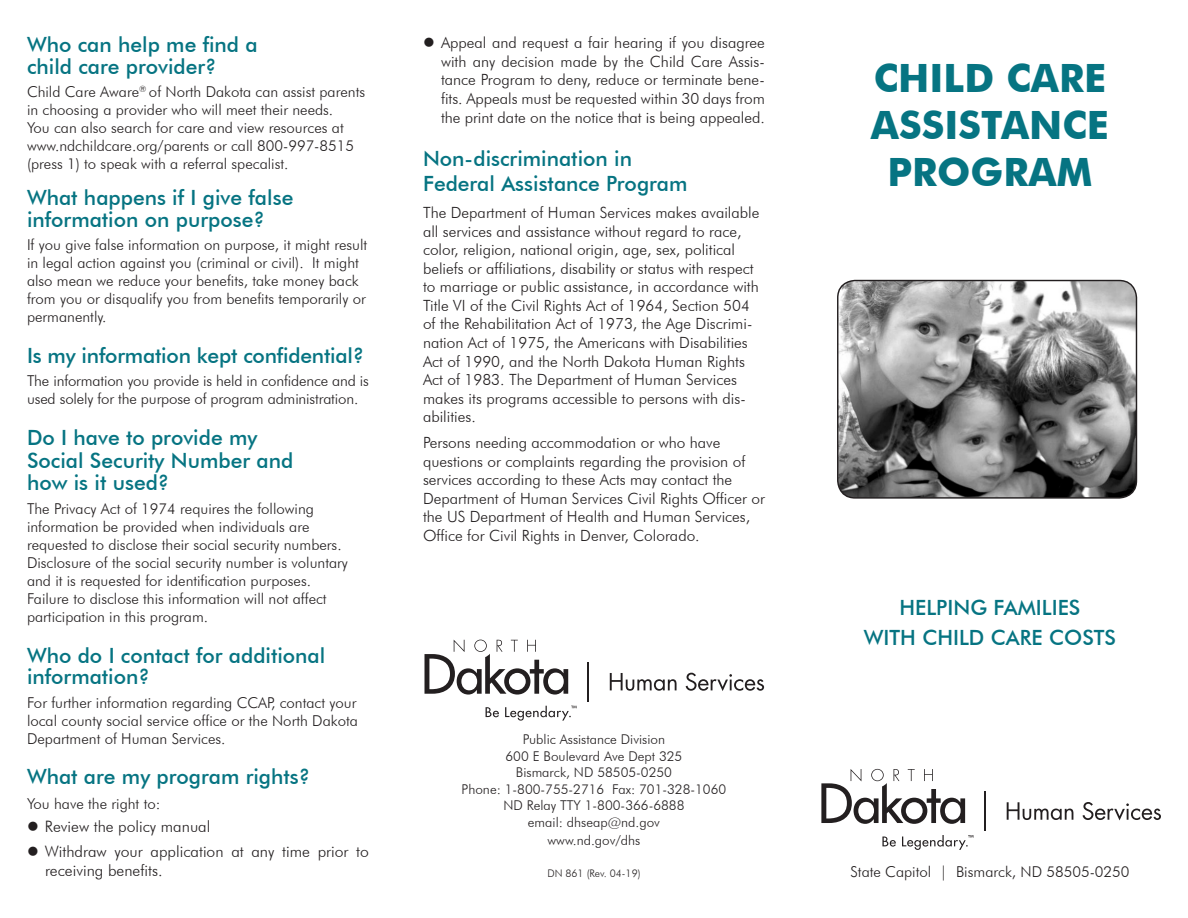
<style>
.page{position:relative;width:1188px;height:918px;background:#fff}
.page>*{position:absolute;margin:0;border:0;box-sizing:border-box;transform-origin:0 0}
.t1{font:700 39px "Futura BT";color:#067482}
.t2{font:500 21px/21.8px "Futura BT";color:#067482}
.Indents_Bullets{font:300 15.75px/18.9px "Futura BT";color:#231f20}
.text{font:300 15.45px/18.6px "Futura BT";color:#231f20}
.Indents_Bullets-2{font:300 15.45px/18.6px "Futura BT";color:#231f20;text-align:justify}
.text-2{font:300 15px/18px "Futura BT";color:#231f20}
.text-3{font:300 13.5px "Futura BT";color:#231f20}
.text-4{font:300 10.5px "Futura BT";color:#231f20}
</style>
<div class="page">
<img style="left:838px;top:281px;width:298px;height:216px">
<div style="left:837px;top:280px;width:300px;height:219px;border:1px solid #231f20;border-radius:17px"></div>
<hr style="left:588px;top:662px;width:1px;height:39px;background:#231f20">
<svg style="left:610px;top:673px;width:67px;height:18px"></svg>
<svg style="left:686px;top:673px;width:78px;height:18px"></svg>
<svg style="left:425px;top:640px;width:143px;height:55px"></svg>
<svg style="left:486px;top:707px;width:13px;height:10px"></svg>
<svg style="left:505px;top:706px;width:72px;height:15px"></svg>
<hr style="left:984px;top:792px;width:2px;height:39px;background:#231f20">
<svg style="left:1007px;top:802px;width:66px;height:18px"></svg>
<svg style="left:1083px;top:802px;width:78px;height:18px"></svg>
<svg style="left:821px;top:769px;width:144px;height:55px"></svg>
<svg style="left:882px;top:837px;width:14px;height:10px"></svg>
<svg style="left:902px;top:835px;width:72px;height:15px"></svg>
<p class="t2" style="left:27px;top:33px;width:232px">Who can help me find a child care provider?</p>
<p class="text-2" style="left:27px;top:83px;width:340px">Child Care Aware<sup>®</sup> of North Dakota can assist parents in choosing a provider who will meet their needs.<br>You can also search for care and view resources at www.ndchildcare.org/parents or call 800-997-8515 (press 1) to speak with a referral specalist.</p>
<p class="t2" style="left:27px;top:186px;width:268px">What happens if I give false information on purpose?</p>
<p class="text-2" style="left:27px;top:236px;width:342px">If you give false information on purpose, it might result in legal action against you (criminal or civil). It might also mean we reduce your benefits, take money back from you or disqualify you from benefits temporarily or permanently.</p>
<p class="t2" style="left:27px;top:344px;width:339px">Is my information kept confidential?</p>
<p class="text-2" style="left:27px;top:372px;width:343px">The information you provide is held in confidence and is used solely for the purpose of program administration.</p>
<p class="t2" style="left:27px;top:427px;width:268px;line-height:22.5px">Do I have to provide my<br>Social Security Number and how is it used?</p>
<p class="text-2" style="left:27px;top:499px;width:323px">The Privacy Act of 1974 requires the following information be provided when individuals are requested to disclose their social security numbers.<br>Disclosure of the social security number is voluntary and it is requested for identification purposes.<br>Failure to disclose this information will not affect participation in this program.</p>
<p class="t2" style="left:27px;top:644px;width:300px">Who do I contact for additional information?</p>
<p class="text-2" style="left:27px;top:693px;width:332px;text-align:justify">For further information regarding CCAP, contact your local county social service office or the North Dakota Department of Human Services.</p>
<p class="t2" style="left:27px;top:766px;width:285px">What are my program rights?</p>
<p class="text-2" style="left:27px;top:795px;width:135px">You have the right to:</p>
<p class="Indents_Bullets" style="left:27px;top:817px;width:185px">● Review the policy manual</p>
<p class="Indents_Bullets" style="left:45px;top:841px;width:325px;text-indent:-18px">● Withdraw your application at any time prior to receiving benefits.</p>
<p class="Indents_Bullets-2" style="left:441px;top:33px;width:326px;text-indent:-18px">● Appeal and request a fair hearing if you disagree with any decision made by the Child Care Assis&shy;tance Program to deny, reduce or terminate bene&shy;fits. Appeals must be requested within 30 days from the print date on the notice that is being appealed.</p>
<p class="t2" style="left:423px;top:146px;width:266px;line-height:24.6px">Non-discrimination in<br>Federal Assistance Program</p>
<p class="text" style="left:423px;top:203px;width:338px">The Department of Human Services makes available all services and assistance without regard to race, color, religion, national origin, age, sex, political beliefs or affiliations, disability or status with respect to marriage or public assistance, in accordance with Title VI of the Civil Rights Act of 1964, Section 504 of the Rehabilitation Act of 1973, the Age Discrimi&shy;nation Act of 1975, the Americans with Disabilities Act of 1990, and the North Dakota Human Rights Act of 1983. The Department of Human Services makes its programs accessible to persons with dis&shy;abilities.</p>
<p class="text" style="left:423px;top:433px;width:344px">Persons needing accommodation or who have questions or complaints regarding the provision of services according to these Acts may contact the Department of Human Services Civil Rights Officer or the US Department of Health and Human Services, Office for Civil Rights in Denver, Colorado.</p>
<p class="text-3" style="left:523px;top:731px;width:144px">Public Assistance Division</p>
<p class="text-3" style="left:506px;top:748px;width:178px">600 E Boulevard Ave Dept 325</p>
<p class="text-3" style="left:516px;top:764px;width:158px">Bismarck, ND 58505-0250</p>
<p class="text-3" style="left:462px;top:781px;width:266px">Phone: 1-800-755-2716 Fax: 701-328-1060</p>
<p class="text-3" style="left:504px;top:797px;width:182px">ND Relay TTY 1-800-366-6888</p>
<p class="text-3" style="left:528px;top:814px;width:134px">email: dhseap@nd.gov</p>
<p class="text-3" style="left:548px;top:832px;width:94px">www.nd.gov/dhs</p>
<p class="text-4" style="left:547px;top:867px;width:95px">DN 861 (Rev. 04-19)</p>
<p class="t1" style="left:874px;top:55px;width:234px">CHILD CARE</p>
<p class="t1" style="left:871px;top:101px;width:240px">ASSISTANCE</p>
<p class="t1" style="left:887px;top:148px;width:207px">PROGRAM</p>
<p class="t2" style="left:900px;top:596px;width:182px">HELPING FAMILIES</p>
<p class="t2" style="left:864px;top:626px;width:254px">WITH CHILD CARE COSTS</p>
<p class="text-2" style="left:851px;top:863px;width:280px">State Capitol | Bismarck, ND 58505-0250</p>
</div>
